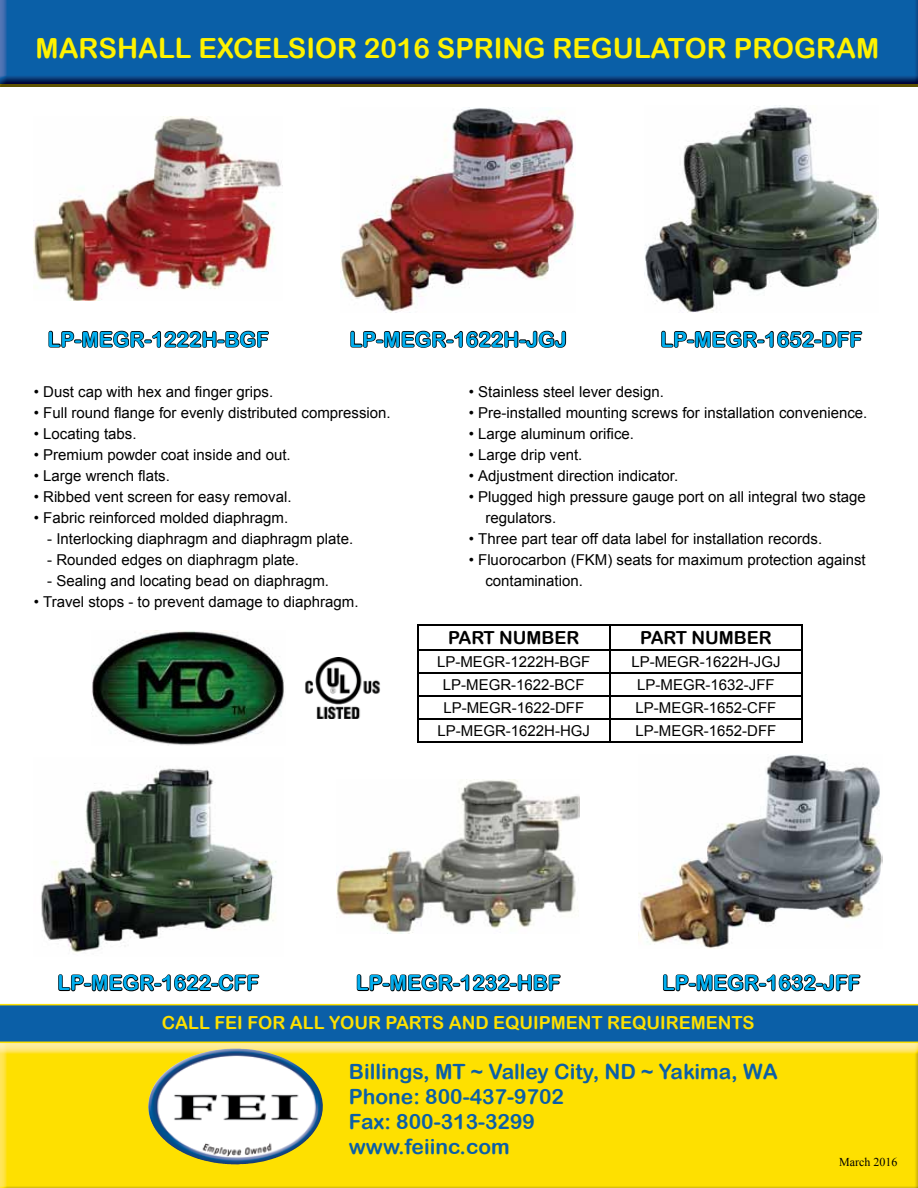
<style>
.page{position:relative;width:918px;height:1188px;background:#fff}
.page>*{position:absolute;margin:0;border:0;box-sizing:border-box;transform-origin:0 0}
.t1{font:27.75px "Arial Rounded MT Bold";color:#fff200}
.t2{font:21px "Arial Rounded MT Bold";color:#00aeef}
.t3{font:21px/25.2px "Arial Rounded MT Bold";color:#0b5fa7}
.t4{font:18px "Arial Rounded MT Bold";color:#fee000}
.t5{font:18px "Arial Rounded MT Bold";color:#000}
.t6{font:15px/21px "Arial";color:#000}
.t7{font:12px "Times New Roman";color:#000}
</style>
<div class="page">
<img style="left:0;top:1043px;width:918px;height:145px">
<img style="left:0;top:0;width:918px;height:86px">
<img style="left:148px;top:1049px;width:89px;height:76px">
<div style="left:0;top:1005px;width:918px;height:37px;background:#0b5fa7"></div>
<hr style="left:0;top:1004px;width:918px;height:1px;background:#fee000">
<hr style="left:0;top:1042px;width:918px;height:1px;background:#fee000">
<hr style="left:417px;top:624px;width:193px;height:2px;background:#000">
<hr style="left:610px;top:624px;width:193px;height:2px;background:#000">
<hr style="left:609px;top:626px;width:2px;height:23px;background:#000">
<hr style="left:801px;top:626px;width:2px;height:23px;background:#000">
<hr style="left:417px;top:649px;width:193px;height:2px;background:#000">
<hr style="left:610px;top:649px;width:193px;height:2px;background:#000">
<hr style="left:609px;top:651px;width:2px;height:21px;background:#000">
<hr style="left:801px;top:651px;width:2px;height:21px;background:#000">
<hr style="left:417px;top:672px;width:193px;height:2px;background:#000">
<hr style="left:610px;top:672px;width:193px;height:2px;background:#000">
<hr style="left:609px;top:674px;width:2px;height:21px;background:#000">
<hr style="left:801px;top:674px;width:2px;height:21px;background:#000">
<hr style="left:417px;top:695px;width:193px;height:2px;background:#000">
<hr style="left:610px;top:695px;width:193px;height:2px;background:#000">
<hr style="left:609px;top:697px;width:2px;height:21px;background:#000">
<hr style="left:801px;top:697px;width:2px;height:21px;background:#000">
<hr style="left:417px;top:718px;width:193px;height:2px;background:#000">
<svg style="left:417px;top:626px;width:1px;height:115px"></svg>
<hr style="left:610px;top:718px;width:193px;height:2px;background:#000">
<hr style="left:609px;top:720px;width:2px;height:21px;background:#000">
<hr style="left:801px;top:720px;width:2px;height:21px;background:#000">
<hr style="left:417px;top:741px;width:193px;height:1px;background:#000">
<hr style="left:610px;top:741px;width:193px;height:1px;background:#000">
<svg style="left:48px;top:330px;width:221px;height:18px"></svg>
<svg style="left:58px;top:974px;width:202px;height:18px"></svg>
<svg style="left:350px;top:330px;width:217px;height:18px"></svg>
<svg style="left:356px;top:974px;width:205px;height:18px"></svg>
<svg style="left:661px;top:330px;width:202px;height:18px"></svg>
<svg style="left:663px;top:974px;width:198px;height:18px"></svg>
<img style="left:34px;top:117px;width:249px;height:184px">
<img style="left:41px;top:768px;width:235px;height:185px">
<img style="left:341px;top:107px;width:235px;height:206px">
<img style="left:337px;top:780px;width:243px;height:153px">
<img style="left:644px;top:105px;width:234px;height:208px">
<img style="left:638px;top:754px;width:245px;height:194px">
<img style="left:91px;top:630px;width:193px;height:115px">
<img style="left:305px;top:657px;width:76px;height:61px">
<h1 class="t1" style="left:36px;top:32px;width:845px">MARSHALL EXCELSIOR 2016 SPRING REGULATOR PROGRAM</h1>
<h2 class="t2" style="left:48px;top:327px;width:223px">LP-MEGR-1222H-BGF</h2>
<h2 class="t2" style="left:350px;top:327px;width:219px">LP-MEGR-1622H-JGJ</h2>
<h2 class="t2" style="left:660px;top:327px;width:203px">LP-MEGR-1652-DFF</h2>
<p class="t6" style="left:34px;top:381px;width:241px">• Dust cap with hex and finger grips.</p>
<p class="t6" style="left:34px;top:402px;width:359px">• Full round flange for evenly distributed compression.</p>
<p class="t6" style="left:34px;top:423px;width:104px">• Locating tabs.</p>
<p class="t6" style="left:34px;top:444px;width:259px">• Premium powder coat inside and out.</p>
<p class="t6" style="left:34px;top:465px;width:138px">• Large wrench flats.</p>
<p class="t6" style="left:34px;top:486px;width:259px">• Ribbed vent screen for easy removal.</p>
<p class="t6" style="left:34px;top:507px;width:256px">• Fabric reinforced molded diaphragm.</p>
<p class="t6" style="left:47px;top:528px;width:307px">- Interlocking diaphragm and diaphragm plate.</p>
<p class="t6" style="left:47px;top:549px;width:253px">- Rounded edges on diaphragm plate.</p>
<p class="t6" style="left:47px;top:570px;width:283px">- Sealing and locating bead on diaphragm.</p>
<p class="t6" style="left:34px;top:591px;width:326px">• Travel stops - to prevent damage to diaphragm.</p>
<p class="t6" style="left:469px;top:381px;width:197px">• Stainless steel lever design.</p>
<p class="t6" style="left:469px;top:402px;width:400px">• Pre-installed mounting screws for installation convenience.</p>
<p class="t6" style="left:469px;top:423px;width:167px">• Large aluminum orifice.</p>
<p class="t6" style="left:469px;top:444px;width:115px">• Large drip vent.</p>
<p class="t6" style="left:469px;top:465px;width:211px">• Adjustment direction indicator.</p>
<p class="t6" style="left:485px;top:486px;width:382px;text-indent:-17px">• Plugged high pressure gauge port on all integral two stage regulators.</p>
<p class="t6" style="left:469px;top:528px;width:355px">• Three part tear off data label for installation records.</p>
<p class="t6" style="left:485px;top:549px;width:382px;text-indent:-17px">• Fluorocarbon (FKM) seats for maximum protection against contamination.</p>
<p class="t5" style="left:448px;top:627px;width:133px">PART NUMBER</p>
<p class="t5" style="left:640px;top:627px;width:133px">PART NUMBER</p>
<p class="t6" style="left:437px;top:651px;width:155px">LP-MEGR-1222H-BGF</p>
<p class="t6" style="left:631px;top:651px;width:151px">LP-MEGR-1622H-JGJ</p>
<p class="t6" style="left:443px;top:674px;width:143px">LP-MEGR-1622-BCF</p>
<p class="t6" style="left:637px;top:674px;width:139px">LP-MEGR-1632-JFF</p>
<p class="t6" style="left:443px;top:697px;width:142px">LP-MEGR-1622-DFF</p>
<p class="t6" style="left:636px;top:697px;width:142px">LP-MEGR-1652-CFF</p>
<p class="t6" style="left:438px;top:720px;width:154px">LP-MEGR-1622H-HGJ</p>
<p class="t6" style="left:636px;top:720px;width:142px">LP-MEGR-1652-DFF</p>
<h2 class="t2" style="left:57px;top:970px;width:203px">LP-MEGR-1622-CFF</h2>
<h2 class="t2" style="left:356px;top:970px;width:206px">LP-MEGR-1232-HBF</h2>
<h2 class="t2" style="left:662px;top:970px;width:200px">LP-MEGR-1632-JFF</h2>
<p class="t4" style="left:162px;top:1012px;width:594px">CALL FEI FOR ALL YOUR PARTS AND EQUIPMENT REQUIREMENTS</p>
<h2 class="t3" style="left:349px;top:1058px;width:430px">Billings, MT ~ Valley City, ND ~ Yakima, WA<br>Phone: 800-437-9702<br>Fax: 800-313-3299<br>www.feiinc.com</h2>
<p class="t7" style="left:839px;top:1154px;width:60px">March 2016</p>
</div>
